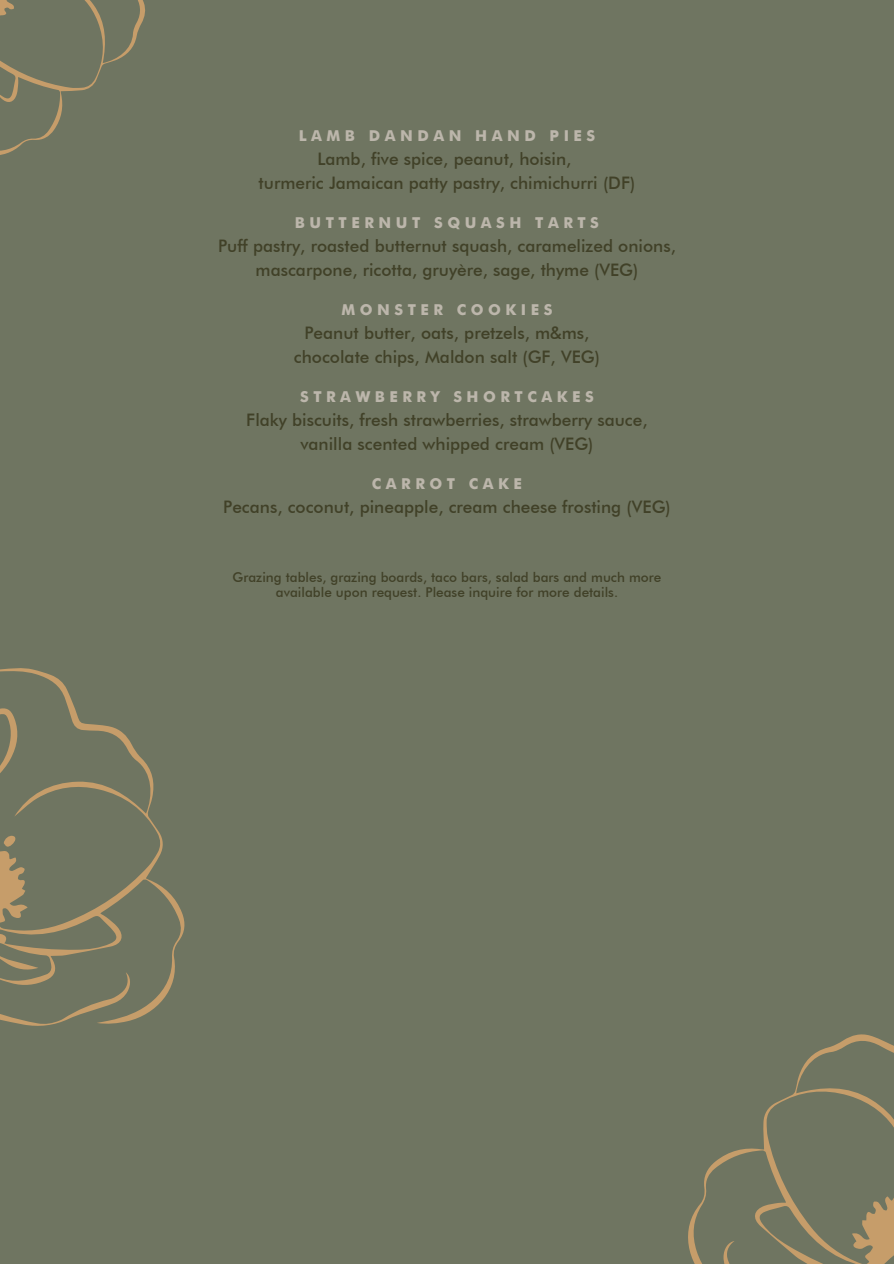
<style>
.page{position:relative;width:894px;height:1264px;background:#fff}
.page>*{position:absolute;margin:0;border:0;box-sizing:border-box;transform-origin:0 0}
.t1{font:500 17.25px/24px "Futura BT";color:#414128;text-align:center}
.t2{font:700 15px "Futura";letter-spacing:.3em;color:#bcb6ab}
.t3{font:500 13.5px/15px "Futura BT";color:#414128;text-align:center}
</style>
<div class="page">
<div style="left:0;top:0;width:893px;height:1263px;background:#6f7561"></div>
<svg style="left:688px;top:1034px;width:205px;height:229px"></svg>
<svg style="left:0;top:668px;width:185px;height:356px"></svg>
<svg style="left:0;top:916px;width:38px;height:55px"></svg>
<svg style="left:4px;top:835px;width:12px;height:12px"></svg>
<svg style="left:0;top:0;width:146px;height:155px"></svg>
<p class="t2" style="left:298px;top:125px;width:298px">LAMB DANDAN HAND PIES</p>
<p class="t1" style="left:258px;top:147px;width:378px">Lamb, five spice, peanut, hoisin,<br>turmeric Jamaican patty pastry, chimichurri (DF)</p>
<p class="t2" style="left:295px;top:212px;width:305px">BUTTERNUT SQUASH TARTS</p>
<p class="t1" style="left:218px;top:234px;width:459px">Puff pastry, roasted butternut squash, caramelized onions, mascarpone, ricotta, gruyère, sage, thyme (VEG)</p>
<p class="t2" style="left:341px;top:299px;width:212px">MONSTER COOKIES</p>
<p class="t1" style="left:294px;top:321px;width:307px">Peanut butter, oats, pretzels, m&amp;ms, chocolate chips, Maldon salt (GF, VEG)</p>
<p class="t2" style="left:300px;top:386px;width:295px">STRAWBERRY SHORTCAKES</p>
<p class="t1" style="left:246px;top:408px;width:402px">Flaky biscuits, fresh strawberries, strawberry sauce, vanilla scented whipped cream (VEG)</p>
<p class="t2" style="left:372px;top:473px;width:151px">CARROT CAKE</p>
<p class="t1" style="left:223px;top:495px;width:449px">Pecans, coconut, pineapple, cream cheese frosting (VEG)</p>
<p class="t3" style="left:232px;top:570px;width:430px">Grazing tables, grazing boards, taco bars, salad bars and much more available upon request. Please inquire for more details.</p>
</div>
